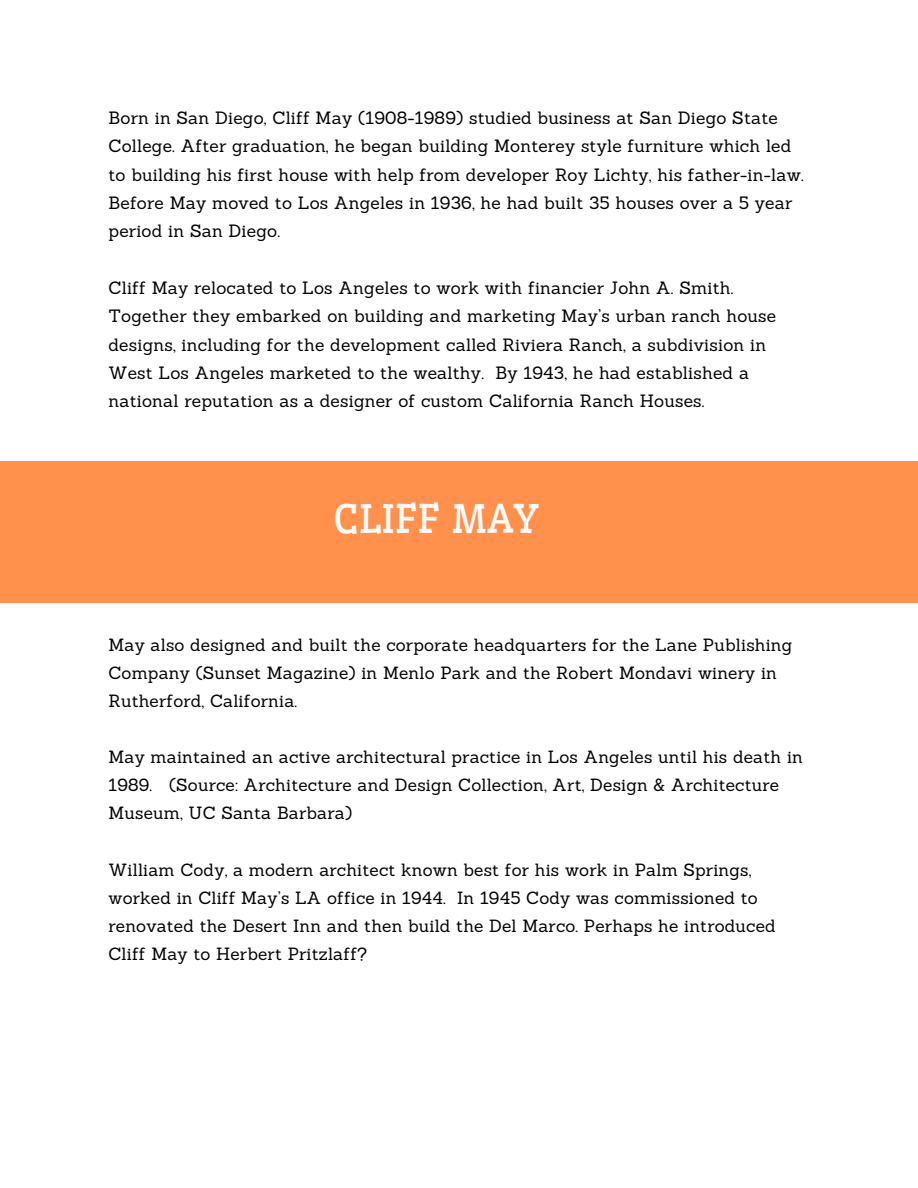
<style>
.page{position:relative;width:918px;height:1188px;background:#fff}
.page>*{position:absolute;margin:0;border:0;box-sizing:border-box;transform-origin:0 0}
.t1{font:39px "Wellfleet";color:#fffbfa}
.t2{font:17.4px/28.3px "Sanchez";letter-spacing:.01em;color:#000}
.t3{font:17.25px/28.2px "Sanchez";letter-spacing:.01em;color:#000}
</style>
<div class="page">
<div style="left:0;top:461px;width:918px;height:142px;background:#ff914d"></div>
<p class="t2" style="left:109px;top:104px;width:697px">Born in San Diego, Cliff May (1908-1989) studied business at San Diego State College. After graduation, he began building Monterey style furniture which led to building his first house with help from developer Roy Lichty, his father-in-law.<br>Before May moved to Los Angeles in 1936, he had built 35 houses over a 5 year period in San Diego.</p>
<p class="t2" style="left:109px;top:274px;width:669px">Cliff May relocated to Los Angeles to work with financier John A. Smith.<br>Together they embarked on building and marketing May’s urban ranch house designs, including for the development called Riviera Ranch, a subdivision in West Los Angeles marketed to the wealthy. By 1943, he had established a national reputation as a designer of custom California Ranch Houses.</p>
<p class="t1" style="left:333px;top:495px;width:208px">CLIFF MAY</p>
<p class="t3" style="left:109px;top:630px;width:685px">May also designed and built the corporate headquarters for the Lane Publishing<br>Company (Sunset Magazine) in Menlo Park and the Robert Mondavi winery in<br>Rutherford, California.</p>
<p class="t3" style="left:109px;top:743px;width:696px">May maintained an active architectural practice in Los Angeles until his death in<br>1989. (Source: Architecture and Design Collection, Art, Design &amp; Architecture<br>Museum, UC Santa Barbara)</p>
<p class="t3" style="left:109px;top:855px;width:669px">William Cody, a modern architect known best for his work in Palm Springs, worked in Cliff May’s LA office in 1944. In 1945 Cody was commissioned to renovated the Desert Inn and then build the Del Marco. Perhaps he introduced Cliff May to Herbert Pritzlaff?</p>
</div>
